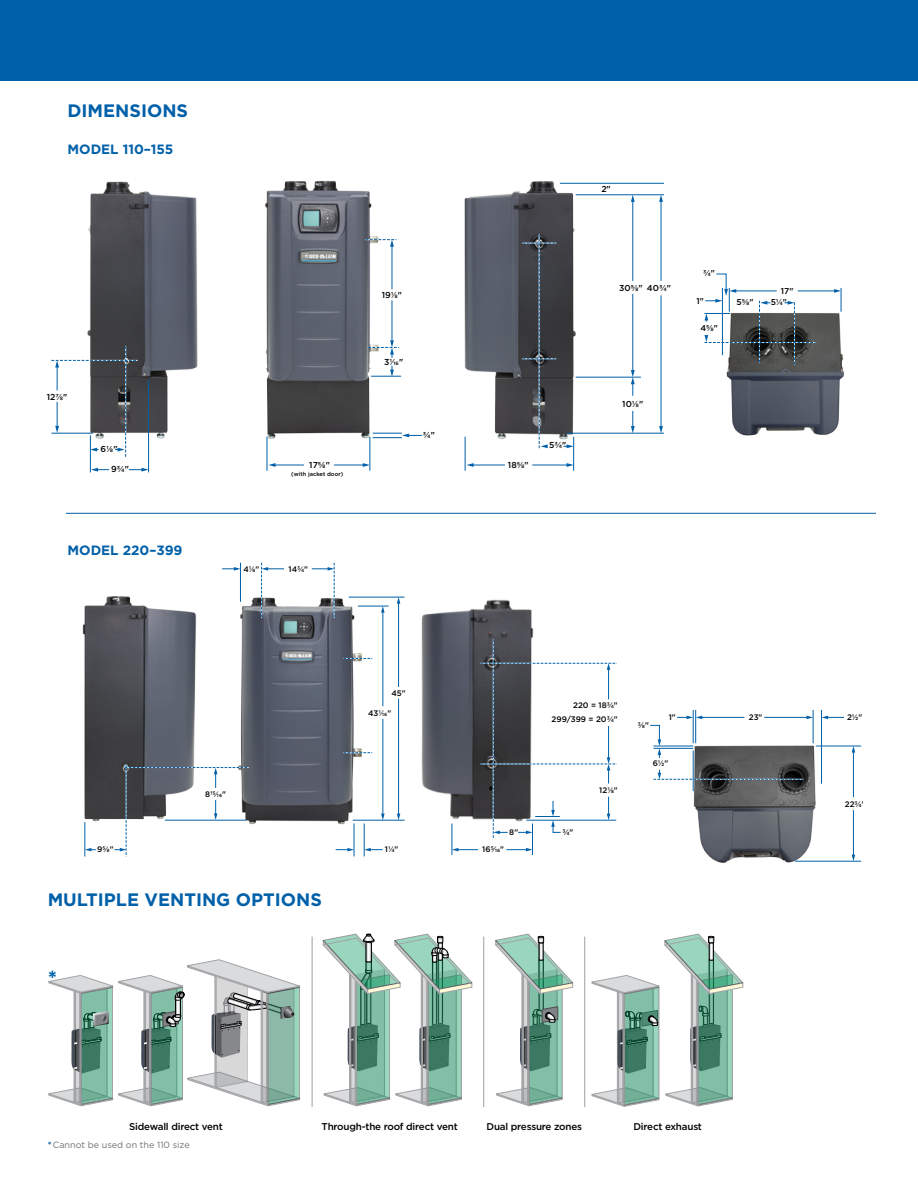
<style>
.page{position:relative;width:918px;height:1188px;background:#fff}
.page>*{position:absolute;margin:0;border:0;box-sizing:border-box;transform-origin:0 0}
.t1{font:700 21.75px "Gotham";color:#0060a9}
.t2{font:700 18px "Gotham";color:#0060a9}
.t3{font:700 13.5px "Gotham";color:#0060a9}
.t4{font:500 9.9px "Gotham";letter-spacing:-.02em;color:#000}
.t5{font:9px "Gotham";color:#6d6e71}
.t6{font:500 8.55px "Gotham";color:#000}
.t7{font:500 8.4px "Gotham";color:#000}
.t8{font:500 7.95px/13.4px "Gotham";color:#000;text-align:right}
.t9{font:500 5.7px "Gotham";color:#000}
.s1{font-weight:700;color:#0060a9}
</style>
<div class="page">
<img style="left:726px;top:290px;width:118px;height:146px">
<hr style="left:798px;top:291px;width:37px;height:1px;background:#0060a9">
<svg style="left:834px;top:288px;width:8px;height:24px"></svg>
<svg style="left:705px;top:273px;width:111px;height:91px"></svg>
<img style="left:87px;top:181px;width:111px;height:278px">
<img style="left:464px;top:181px;width:140px;height:277px">
<img style="left:265px;top:180px;width:132px;height:276px">
<hr style="left:90px;top:435px;width:1px;height:37px;background:#0060a9">
<hr style="left:392px;top:245px;width:1px;height:44px;background:#0060a9">
<hr style="left:392px;top:300px;width:1px;height:42px;background:#0060a9">
<hr style="left:472px;top:465px;width:33px;height:1px;background:#0060a9">
<svg style="left:467px;top:463px;width:7px;height:4px"></svg>
<hr style="left:532px;top:465px;width:36px;height:1px;background:#0060a9">
<svg style="left:567px;top:463px;width:6px;height:4px"></svg>
<svg style="left:631px;top:411px;width:4px;height:22px"></svg>
<hr style="left:633px;top:294px;width:1px;height:77px;background:#0060a9">
<svg style="left:631px;top:370px;width:4px;height:26px"></svg>
<hr style="left:633px;top:201px;width:1px;height:80px;background:#0060a9">
<svg style="left:631px;top:196px;width:4px;height:6px"></svg>
<svg style="left:365px;top:239px;width:32px;height:8px"></svg>
<hr style="left:371px;top:376px;width:30px;height:1px;background:#0060a9">
<hr style="left:567px;top:433px;width:97px;height:1px;background:#0060a9">
<svg style="left:522px;top:234px;width:34px;height:216px;background:#4e5156"></svg>
<svg style="left:563px;top:444px;width:10px;height:4px"></svg>
<hr style="left:573px;top:437px;width:1px;height:34px;background:#0060a9">
<hr style="left:465px;top:437px;width:1px;height:34px;background:#0060a9">
<hr style="left:576px;top:377px;width:65px;height:1px;background:#0060a9">
<hr style="left:576px;top:195px;width:88px;height:1px;background:#0060a9">
<hr style="left:560px;top:183px;width:104px;height:1px;background:#0060a9">
<hr style="left:661px;top:295px;width:1px;height:132px;background:#0060a9">
<svg style="left:659px;top:426px;width:4px;height:7px"></svg>
<hr style="left:661px;top:201px;width:1px;height:80px;background:#0060a9">
<svg style="left:659px;top:195px;width:4px;height:7px"></svg>
<svg style="left:51px;top:346px;width:86px;height:111px"></svg>
<hr style="left:148px;top:380px;width:1px;height:92px;background:#0060a9">
<svg style="left:91px;top:468px;width:18px;height:4px"></svg>
<svg style="left:129px;top:468px;width:20px;height:4px"></svg>
<hr style="left:274px;top:465px;width:30px;height:1px;background:#0060a9">
<svg style="left:268px;top:463px;width:8px;height:4px"></svg>
<hr style="left:334px;top:465px;width:30px;height:1px;background:#0060a9">
<svg style="left:363px;top:463px;width:7px;height:4px"></svg>
<hr style="left:370px;top:437px;width:1px;height:34px;background:#0060a9">
<hr style="left:267px;top:437px;width:1px;height:34px;background:#0060a9">
<svg style="left:373px;top:433px;width:49px;height:5px"></svg>
<svg style="left:368px;top:340px;width:31px;height:18px"></svg>
<svg style="left:390px;top:366px;width:4px;height:11px"></svg>
<img style="left:686px;top:734px;width:138px;height:129px">
<svg style="left:650px;top:725px;width:11px;height:33px"></svg>
<hr style="left:853px;top:751px;width:1px;height:46px;background:#0060a9">
<svg style="left:852px;top:747px;width:3px;height:6px"></svg>
<hr style="left:853px;top:810px;width:1px;height:46px;background:#0060a9">
<svg style="left:852px;top:855px;width:3px;height:6px"></svg>
<hr style="left:654px;top:748px;width:39px;height:1px;background:#0060a9">
<hr style="left:816px;top:746px;width:45px;height:1px;background:#0060a9">
<hr style="left:795px;top:861px;width:66px;height:1px;background:#0060a9">
<hr style="left:654px;top:746px;width:39px;height:1px;background:#0060a9">
<hr style="left:693px;top:710px;width:1px;height:33px;background:#0060a9">
<hr style="left:693px;top:751px;width:1px;height:40px;background:#0060a9">
<hr style="left:695px;top:710px;width:1px;height:33px;background:#0060a9">
<hr style="left:813px;top:710px;width:1px;height:33px;background:#0060a9">
<hr style="left:821px;top:710px;width:1px;height:74px;background:#0060a9">
<hr style="left:701px;top:717px;width:43px;height:1px;background:#0060a9">
<svg style="left:822px;top:716px;width:22px;height:3px"></svg>
<hr style="left:764px;top:717px;width:44px;height:1px;background:#0060a9">
<svg style="left:807px;top:716px;width:6px;height:3px"></svg>
<svg style="left:677px;top:716px;width:25px;height:3px"></svg>
<svg style="left:654px;top:770px;width:149px;height:10px"></svg>
<img style="left:240px;top:596px;width:136px;height:244px">
<img style="left:82px;top:596px;width:115px;height:238px">
<img style="left:400px;top:596px;width:134px;height:239px">
<img style="left:118px;top:759px;width:15px;height:5px">
<hr style="left:85px;top:822px;width:1px;height:35px;background:#0060a9">
<svg style="left:85px;top:848px;width:11px;height:3px"></svg>
<hr style="left:383px;top:611px;width:1px;height:95px;background:#0060a9">
<svg style="left:381px;top:607px;width:4px;height:6px"></svg>
<hr style="left:383px;top:719px;width:1px;height:96px;background:#0060a9">
<svg style="left:381px;top:814px;width:4px;height:6px"></svg>
<hr style="left:398px;top:602px;width:1px;height:85px;background:#0060a9">
<svg style="left:397px;top:598px;width:3px;height:6px"></svg>
<hr style="left:398px;top:699px;width:1px;height:116px;background:#0060a9">
<svg style="left:397px;top:814px;width:3px;height:6px"></svg>
<svg style="left:365px;top:848px;width:18px;height:3px"></svg>
<svg style="left:336px;top:848px;width:18px;height:3px"></svg>
<svg style="left:453px;top:848px;width:25px;height:3px"></svg>
<svg style="left:506px;top:848px;width:26px;height:3px"></svg>
<svg style="left:222px;top:567px;width:18px;height:4px"></svg>
<svg style="left:261px;top:563px;width:23px;height:55px"></svg>
<svg style="left:312px;top:563px;width:23px;height:55px"></svg>
<svg style="left:343px;top:658px;width:29px;height:1px"></svg>
<svg style="left:343px;top:752px;width:29px;height:1px"></svg>
<svg style="left:114px;top:764px;width:134px;height:93px"></svg>
<hr style="left:165px;top:820px;width:81px;height:1px;background:#0060a9">
<hr style="left:353px;top:820px;width:52px;height:1px;background:#0060a9">
<hr style="left:349px;top:597px;width:56px;height:1px;background:#0060a9">
<hr style="left:358px;top:606px;width:31px;height:1px;background:#0060a9">
<hr style="left:354px;top:824px;width:1px;height:32px;background:#0060a9">
<hr style="left:364px;top:824px;width:1px;height:32px;background:#0060a9">
<hr style="left:532px;top:824px;width:1px;height:31px;background:#0060a9">
<hr style="left:452px;top:824px;width:1px;height:31px;background:#0060a9">
<hr style="left:240px;top:563px;width:1px;height:39px;background:#0060a9">
<svg style="left:481px;top:640px;width:136px;height:198px"></svg>
<hr style="left:66px;top:513px;width:810px;height:1px;background:#0060a9">
<div style="left:0;top:0;width:918px;height:81px;background:#0060a9"></div>
<hr style="left:585px;top:937px;width:1px;height:170px;background:#a1a3a6">
<hr style="left:483px;top:937px;width:1px;height:170px;background:#a1a3a6">
<hr style="left:312px;top:937px;width:1px;height:170px;background:#a1a3a6">
<svg style="left:591px;top:934px;width:152px;height:173px"></svg>
<svg style="left:495px;top:934px;width:78px;height:172px"></svg>
<svg style="left:322px;top:934px;width:150px;height:172px"></svg>
<svg style="left:48px;top:959px;width:252px;height:147px"></svg>
<h2 class="t2" style="left:68px;top:99px;width:122px">DIMENSIONS</h2>
<h3 class="t3" style="left:68px;top:140px;width:107px">MODEL 110–155</h3>
<p class="t6" style="left:47px;top:391px;width:22px">127⁄8"</p>
<p class="t6" style="left:101px;top:444px;width:18px">61⁄8"</p>
<p class="t6" style="left:111px;top:464px;width:19px">93⁄4"</p>
<h3 class="t3" style="left:68px;top:542px;width:117px">MODEL 220–399</h3>
<p class="t6" style="left:309px;top:459px;width:22px">175⁄8"</p>
<p class="t9" style="left:291px;top:470px;width:54px">(with jacket door)</p>
<p class="t8" style="left:243px;top:562px;width:17px">4⅛"</p>
<p class="t8" style="left:289px;top:562px;width:21px">14¾"</p>
<p class="t6" style="left:382px;top:289px;width:22px">191⁄8"</p>
<p class="t6" style="left:384px;top:356px;width:21px">31⁄16"</p>
<p class="t6" style="left:423px;top:429px;width:13px">3⁄4"</p>
<p class="t8" style="left:97px;top:843px;width:18px">9⅝"</p>
<p class="t8" style="left:205px;top:787px;width:22px">815⁄16"</p>
<h2 class="t2" style="left:48px;top:888px;width:276px">MULTIPLE VENTING OPTIONS</h2>
<h1 class="t1" style="left:48px;top:964px;width:11px">*</h1>
<p class="t8" style="left:391px;top:686px;width:16px">45"</p>
<p class="t8" style="left:368px;top:707px;width:25px">431⁄16"</p>
<p class="t8" style="left:385px;top:843px;width:15px">1¼"</p>
<p class="t6" style="left:508px;top:459px;width:22px">185⁄8"</p>
<p class="t6" style="left:549px;top:440px;width:19px">5¾"</p>
<p class="t6" style="left:601px;top:184px;width:11px">2"</p>
<p class="t6" style="left:619px;top:282px;width:25px">30⅝"</p>
<p class="t6" style="left:647px;top:282px;width:26px">40¾"</p>
<p class="t7" style="left:703px;top:268px;width:13px">3⁄4"</p>
<p class="t7" style="left:697px;top:295px;width:9px">1"</p>
<p class="t7" style="left:700px;top:323px;width:19px">45⁄8"</p>
<p class="t7" style="left:737px;top:297px;width:19px">55⁄8"</p>
<p class="t7" style="left:781px;top:285px;width:14px">17"</p>
<p class="t7" style="left:771px;top:297px;width:18px">51⁄4"</p>
<p class="t6" style="left:622px;top:398px;width:22px">10⅛"</p>
<p class="t8" style="left:552px;top:699px;width:68px">220 = 18¾"<br>299/399 = 20¾"</p>
<p class="t8" style="left:509px;top:826px;width:10px">8"</p>
<p class="t8" style="left:562px;top:826px;width:13px">¾"</p>
<p class="t8" style="left:482px;top:843px;width:23px">165⁄16"</p>
<p class="t7" style="left:588px;top:782px;width:19px">93⁄4"</p>
<p class="t8" style="left:599px;top:784px;width:20px">12⅛"</p>
<p class="t8" style="left:638px;top:718px;width:13px">⅜"</p>
<p class="t8" style="left:669px;top:711px;width:9px">1"</p>
<p class="t8" style="left:653px;top:757px;width:17px">6½"</p>
<p class="t8" style="left:749px;top:711px;width:15px">23"</p>
<p class="t8" style="left:847px;top:711px;width:17px">2½"</p>
<p class="t8" style="left:845px;top:798px;width:22px">22¾"</p>
<p class="t4" style="left:129px;top:1120px;width:95px">Sidewall direct vent</p>
<p class="t4" style="left:322px;top:1120px;width:138px">Through-the roof direct vent</p>
<p class="t4" style="left:487px;top:1120px;width:97px">Dual pressure zones</p>
<p class="t4" style="left:634px;top:1120px;width:70px">Direct exhaust</p>
<p class="t5" style="left:48px;top:1139px;width:144px"><span class="s1">*</span> Cannot be used on the 110 size</p>
</div>
